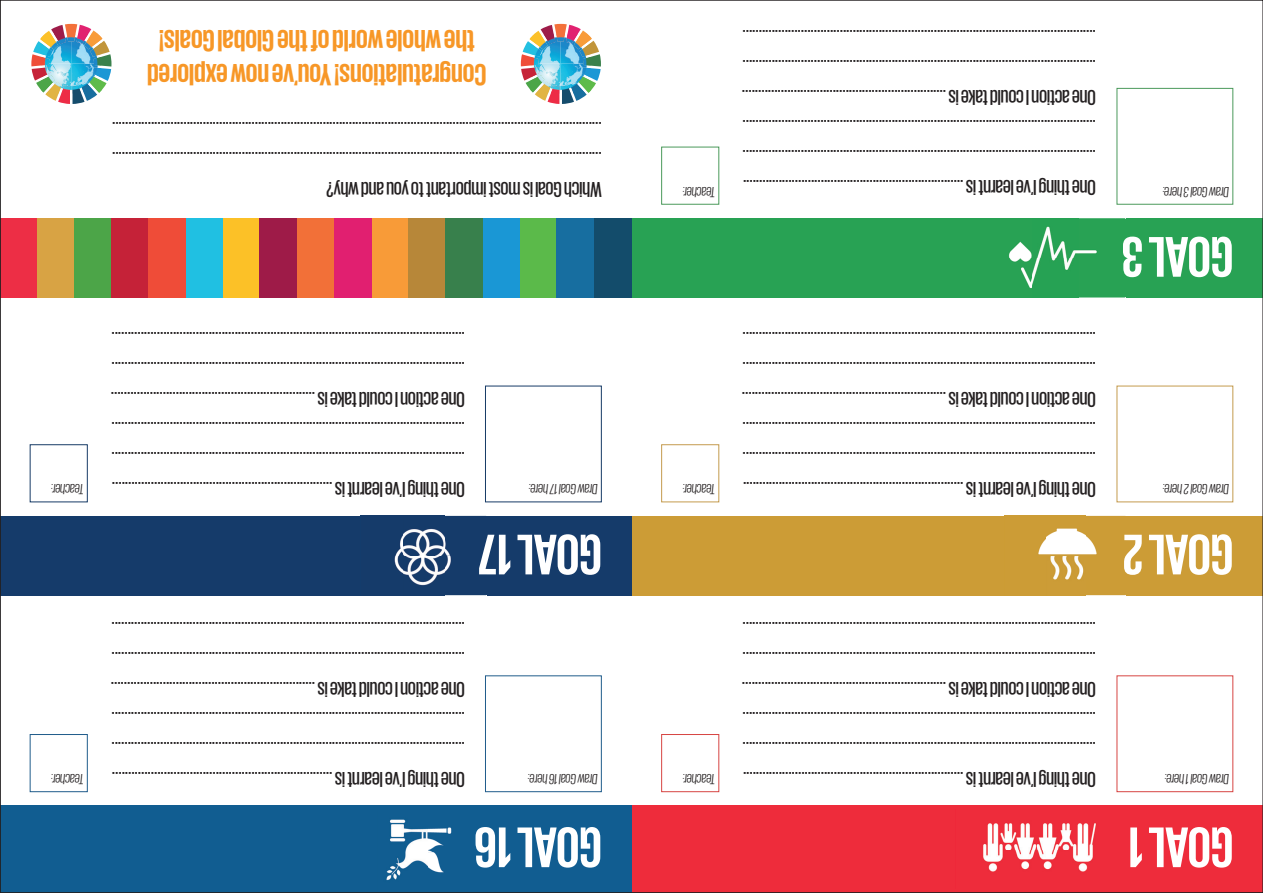
<style>
.page{position:relative;width:1263px;height:893px;background:#fff}
.page>*{position:absolute;margin:0;border:0;box-sizing:border-box;transform-origin:0 0}
.t1{font:700 58.5px "Giorgio Sans";color:#fff}
.t2{font:700 31.5px/34.5px "Giorgio Sans";color:#f79727;text-align:center}
.t3{font:500 22.05px/30px "Giorgio Sans";color:#231f20;text-align:justify}
.t4{font:italic 15px "Giorgio Sans";color:#231f20}
</style>
<div class="page">
<div style="left:631px;top:806px;width:632px;height:87px;background:#ee2c3b"></div>
<div style="left:0;top:806px;width:631px;height:87px;background:#115d91"></div>
<div style="left:631px;top:516px;width:632px;height:79px;background:#cc9c36"></div>
<div style="left:0;top:516px;width:631px;height:79px;background:#153b6a"></div>
<div style="left:631px;top:218px;width:632px;height:79px;background:#28a254"></div>
<img style="left:983px;top:823px;width:113px;height:49px">
<img style="left:1005px;top:515px;width:120px;height:81px">
<img style="left:1124px;top:534px;width:1px;height:41px">
<img style="left:985px;top:218px;width:140px;height:80px">
<img style="left:1123px;top:237px;width:2px;height:40px">
<img style="left:386px;top:819px;width:66px;height:61px">
<img style="left:475px;top:829px;width:3px;height:36px">
<img style="left:360px;top:515px;width:126px;height:81px">
<img style="left:479px;top:534px;width:7px;height:41px">
<div style="left:485px;top:386px;width:117px;height:116px;border:1px solid #173b66"></div>
<div style="left:485px;top:675px;width:117px;height:117px;border:1px solid #205c8b"></div>
<div style="left:1116px;top:88px;width:117px;height:117px;border:1px solid #4b9a5b"></div>
<div style="left:661px;top:734px;width:58px;height:58px;border:1px solid #d74543"></div>
<div style="left:661px;top:444px;width:58px;height:58px;border:1px solid #c49b4e"></div>
<div style="left:30px;top:444px;width:58px;height:58px;border:1px solid #173b66"></div>
<div style="left:30px;top:734px;width:58px;height:58px;border:1px solid #205c8b"></div>
<div style="left:661px;top:147px;width:58px;height:58px;border:1px solid #4b9a5b"></div>
<div style="left:0;top:218px;width:37px;height:79px;background:#ed2e45"></div>
<div style="left:37px;top:218px;width:38px;height:79px;background:#d8a344"></div>
<div style="left:75px;top:218px;width:36px;height:79px;background:#4ca548"></div>
<div style="left:111px;top:218px;width:37px;height:79px;background:#c52238"></div>
<div style="left:148px;top:218px;width:38px;height:79px;background:#ef4c38"></div>
<div style="left:186px;top:218px;width:37px;height:79px;background:#20c0e2"></div>
<div style="left:223px;top:218px;width:37px;height:79px;background:#fcc127"></div>
<div style="left:260px;top:218px;width:37px;height:79px;background:#9e1b48"></div>
<div style="left:297px;top:218px;width:37px;height:79px;background:#f27038"></div>
<div style="left:334px;top:218px;width:38px;height:79px;background:#e11f70"></div>
<div style="left:372px;top:218px;width:36px;height:79px;background:#f89b38"></div>
<div style="left:408px;top:218px;width:37px;height:79px;background:#b78739"></div>
<div style="left:445px;top:218px;width:38px;height:79px;background:#38804c"></div>
<div style="left:483px;top:218px;width:37px;height:79px;background:#1a97d5"></div>
<div style="left:520px;top:218px;width:37px;height:79px;background:#5bba4a"></div>
<div style="left:557px;top:218px;width:37px;height:79px;background:#176ea0"></div>
<div style="left:594px;top:218px;width:37px;height:79px;background:#134c6b"></div>
<img style="left:31px;top:24px;width:80px;height:80px">
<img style="left:90px;top:43px;width:11px;height:14px">
<img style="left:81px;top:82px;width:15px;height:12px">
<img style="left:521px;top:24px;width:80px;height:80px">
<img style="left:580px;top:43px;width:11px;height:14px">
<img style="left:570px;top:82px;width:16px;height:12px">
<h2 class="t2" style="left:486px;top:93px;width:341px;rotate:-180deg">Congratulations! You’ve now explored the whole world of the Global Goals!</h2>
<p class="t3" style="left:602px;top:205px;width:491px;text-align:left;rotate:-180deg">Which Goal is most important to you and why? ....................................................................................................................................................... .......................................................................................................................................................</p>
<p class="t4" style="left:715px;top:199px;width:34px;rotate:-180deg">Teacher:</p>
<p class="t3" style="left:1096px;top:203px;width:355px;rotate:-180deg">One thing I’ve learnt is …................................................................. ............................................................................................................. .............................................................................................................<br>One action I could take is …............................................................ ............................................................................................................. .............................................................................................................</p>
<p class="t4" style="left:1229px;top:199px;width:68px;rotate:-180deg">Draw Goal 3 here:</p>
<h1 class="t1" style="left:1233px;top:286px;width:113px;rotate:-180deg">GOAL 3</h1>
<p class="t3" style="left:1096px;top:505px;width:355px;rotate:-180deg">One thing I’ve learnt is …................................................................. ............................................................................................................. .............................................................................................................<br>One action I could take is …............................................................ ............................................................................................................. .............................................................................................................</p>
<p class="t3" style="left:465px;top:505px;width:355px;rotate:-180deg">One thing I’ve learnt is …................................................................. ............................................................................................................. .............................................................................................................<br>One action I could take is …............................................................ ............................................................................................................. .............................................................................................................</p>
<p class="t4" style="left:84px;top:497px;width:34px;rotate:-180deg">Teacher:</p>
<p class="t4" style="left:715px;top:497px;width:34px;rotate:-180deg">Teacher:</p>
<p class="t4" style="left:597px;top:497px;width:70px;rotate:-180deg">Draw Goal 17 here:</p>
<p class="t4" style="left:1229px;top:497px;width:68px;rotate:-180deg">Draw Goal 2 here:</p>
<p class="t4" style="left:84px;top:786px;width:34px;rotate:-180deg">Teacher:</p>
<h1 class="t1" style="left:602px;top:584px;width:125px;rotate:-180deg">GOAL 17</h1>
<h1 class="t1" style="left:1233px;top:584px;width:112px;rotate:-180deg">GOAL 2</h1>
<p class="t3" style="left:465px;top:795px;width:355px;rotate:-180deg">One thing I’ve learnt is …................................................................. ............................................................................................................. .............................................................................................................<br>One action I could take is …............................................................ ............................................................................................................. .............................................................................................................</p>
<p class="t4" style="left:597px;top:786px;width:71px;rotate:-180deg">Draw Goal 16 here:</p>
<p class="t4" style="left:715px;top:786px;width:34px;rotate:-180deg">Teacher:</p>
<p class="t3" style="left:1096px;top:795px;width:355px;rotate:-180deg">One thing I’ve learnt is …................................................................. ............................................................................................................. .............................................................................................................<br>One action I could take is …............................................................ ............................................................................................................. .............................................................................................................</p>
<p class="t4" style="left:1229px;top:786px;width:66px;rotate:-180deg">Draw Goal 1 here:</p>
<h1 class="t1" style="left:602px;top:877px;width:129px;rotate:-180deg">GOAL 16</h1>
<h1 class="t1" style="left:1233px;top:877px;width:107px;rotate:-180deg">GOAL 1</h1>
</div>
